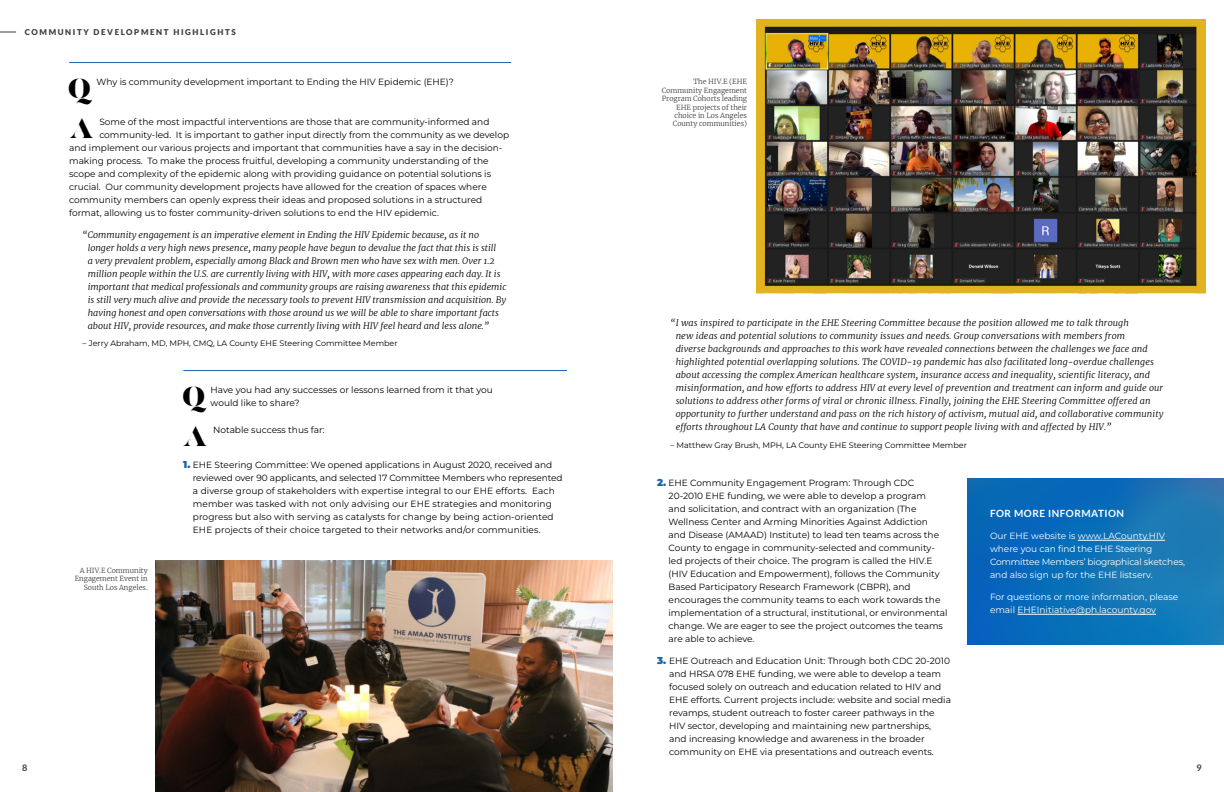
<style>
.page{position:relative;width:1224px;height:792px;background:#fff}
.page>*{position:absolute;margin:0;border:0;box-sizing:border-box;transform-origin:0 0}
.Question{font:27.6px "Lust Fine";color:#000}
.Answer__multi_line{font:27.6px "Lust Fine";color:#000}
.more_info_header{font:700 10px "Lato";letter-spacing:.05em;color:#fff}
.quote_-_inline{font:italic 300 9px/13px "Merriweather";letter-spacing:.01em;color:#000}
.body{font:9px/13px "Montserrat";color:#000}
.Answer__multi_line-2{font:9px "Montserrat";color:#000}
.body-2{font:9px/13px "Montserrat";color:#fff}
.Question-2{font:9px/13px "Montserrat";color:#000}
.t1{font:700 9px "Lato";color:#403d41}
.body-3{font:8px "Montserrat";color:#000}
.t2{font:900 8px "Lato";letter-spacing:.2em;color:#403d41}
.photo_caption{font:300 7px/8.4px "Merriweather";color:#403d41;text-align:right}
.s1{font-weight:900;font-size:10px;color:#1b62a9}
</style>
<div class="page">
<img style="left:968px;top:478px;width:256px;height:167px">
<svg style="left:0;top:32px;width:16px;height:1px"></svg>
<hr style="left:69px;top:62px;width:442px;height:1px;background:#1b62a9">
<hr style="left:183px;top:370px;width:384px;height:1px;background:#1b62a9">
<hr style="left:1078px;top:540px;width:87px;height:1px;background:#fff">
<hr style="left:1017px;top:614px;width:139px;height:1px;background:#fff">
<img style="left:756px;top:20px;width:450px;height:273px">
<img style="left:156px;top:560px;width:457px;height:232px">
<p class="t2" style="left:25px;top:27px;width:213px">COMMUNITY DEVELOPMENT HIGHLIGHTS</p>
<p class="Question" style="left:68px;top:71px;width:24px">Q</p>
<p class="Question-2" style="left:96px;top:75px;width:359px">Why is community development important to Ending the HIV Epidemic (EHE)?</p>
<p class="Answer__multi_line" style="left:69px;top:111px;width:26px">A</p>
<p class="Answer__multi_line-2" style="left:99px;top:116px;width:392px">Some of the most impactful interventions are those that are community-informed and</p>
<p class="Answer__multi_line-2" style="left:99px;top:129px;width:411px">community-led. It is important to gather input directly from the community as we develop</p>
<p class="Answer__multi_line-2" style="left:69px;top:142px;width:435px">and implement our various projects and important that communities have a say in the decision-</p>
<p class="Answer__multi_line-2" style="left:69px;top:155px;width:421px">making process. To make the process fruitful, developing a community understanding of the</p>
<p class="Answer__multi_line-2" style="left:69px;top:168px;width:423px">scope and complexity of the epidemic along with providing guidance on potential solutions is</p>
<p class="Answer__multi_line-2" style="left:69px;top:181px;width:419px">crucial. Our community development projects have allowed for the creation of spaces where</p>
<p class="Answer__multi_line-2" style="left:69px;top:194px;width:415px">community members can openly express their ideas and proposed solutions in a structured</p>
<p class="Answer__multi_line-2" style="left:69px;top:207px;width:371px">format, allowing us to foster community-driven solutions to end the HIV epidemic.</p>
<p class="quote_-_inline" style="left:88px;top:228px;width:420px;text-indent:-5px">“Community engagement is an imperative element in Ending the HIV Epidemic because, as it no longer holds a very high news presence, many people have begun to devalue the fact that this is still<br>a very prevalent problem, especially among Black and Brown men who have sex with men. Over 1.2 million people within the U.S. are currently living with HIV, with more cases appearing each day. It is important that medical professionals and community groups are raising awareness that this epidemic is still very much alive and provide the necessary tools to prevent HIV transmission and acquisition. By having honest and open conversations with those around us we will be able to share important facts about HIV, provide resources, and make those currently living with HIV feel heard and less alone.”</p>
<p class="body-3" style="left:83px;top:338px;width:317px">– Jerry Abraham, MD, MPH, CMQ, LA County EHE Steering Committee Member</p>
<p class="Question" style="left:182px;top:379px;width:24px">Q</p>
<p class="Question-2" style="left:211px;top:383px;width:284px">Have you had any successes or lessons learned from it that you would like to share?</p>
<p class="Answer__multi_line" style="left:183px;top:419px;width:26px">A</p>
<p class="Answer__multi_line-2" style="left:213px;top:424px;width:113px">Notable success thus far:</p>
<p class="body" style="left:193px;top:458px;width:371px;text-indent:-10px"><span class="s1">1.</span> EHE Steering Committee: We opened applications in August 2020, received and reviewed over 90 applicants, and selected 17 Committee Members who represented a diverse group of stakeholders with expertise integral to our EHE efforts. Each member was tasked with not only advising our EHE strategies and monitoring progress but also with serving as catalysts for change by being action-oriented EHE projects of their choice targeted to their networks and/or communities.</p>
<p class="photo_caption" style="left:75px;top:566px;width:75px">A HIV.E Community<br>Engagement Event in<br>South Los Angeles.</p>
<p class="photo_caption" style="left:662px;top:77px;width:87px">The HIV.E (EHE<br>Community Engagement<br>Program Cohorts leading<br>EHE projects of their choice in Los Angeles<br>County communities)</p>
<p class="quote_-_inline" style="left:676px;top:316px;width:489px;text-indent:-5px">“I was inspired to participate in the EHE Steering Committee because the position allowed me to talk through<br>new ideas and potential solutions to community issues and needs. Group conversations with members from<br>diverse backgrounds and approaches to this work have revealed connections between the challenges we face and highlighted potential overlapping solutions. The COVID-19 pandemic has also facilitated long-overdue challenges about accessing the complex American healthcare system, insurance access and inequality, scientific literacy, and misinformation, and how efforts to address HIV at every level of prevention and treatment can inform and guide our solutions to address other forms of viral or chronic illness. Finally, joining the EHE Steering Committee offered an opportunity to further understand and pass on the rich history of activism, mutual aid, and collaborative community efforts throughout LA County that have and continue to support people living with and affected by HIV.”</p>
<p class="body-3" style="left:670px;top:440px;width:298px">– Matthew Gray Brush, MPH, LA County EHE Steering Committee Member</p>
<p class="body" style="left:669px;top:476px;width:281px;text-indent:-12px"><span class="s1">2.</span> EHE Community Engagement Program: Through CDC 20-2010 EHE funding, we were able to develop a program<br>and solicitation, and contract with an organization (The Wellness Center and Arming Minorities Against Addiction<br>and Disease (AMAAD) Institute) to lead ten teams across the County to engage in community-selected and community&shy;led projects of their choice. The program is called the HIV.E (HIV Education and Empowerment), follows the Community Based Participatory Research Framework (CBPR), and encourages the community teams to each work towards the implementation of a structural, institutional, or environmental change. We are eager to see the project outcomes the teams are able to achieve.</p>
<p class="body" style="left:669px;top:654px;width:283px;text-indent:-12px"><span class="s1">3.</span> EHE Outreach and Education Unit: Through both CDC 20-2010 and HRSA 078 EHE funding, we were able to develop a team focused solely on outreach and education related to HIV and EHE efforts. Current projects include: website and social media revamps, student outreach to foster career pathways in the HIV sector, developing and maintaining new partnerships,<br>and increasing knowledge and awareness in the broader community on EHE via presentations and outreach events.</p>
<p class="more_info_header" style="left:990px;top:508px;width:136px">FOR MORE INFORMATION</p>
<p class="body-2" style="left:990px;top:529px;width:197px">Our EHE website is www.LACounty.HIV where you can find the EHE Steering Committee Members’ biographical sketches, and also sign up for the EHE listserv.</p>
<p class="body-2" style="left:990px;top:590px;width:190px">For questions or more information, please email EHEInitiative@ph.lacounty.gov</p>
<p class="t1" style="left:22px;top:762px;width:7px">8</p>
<p class="t1" style="left:1197px;top:762px;width:7px">9</p>
</div>
